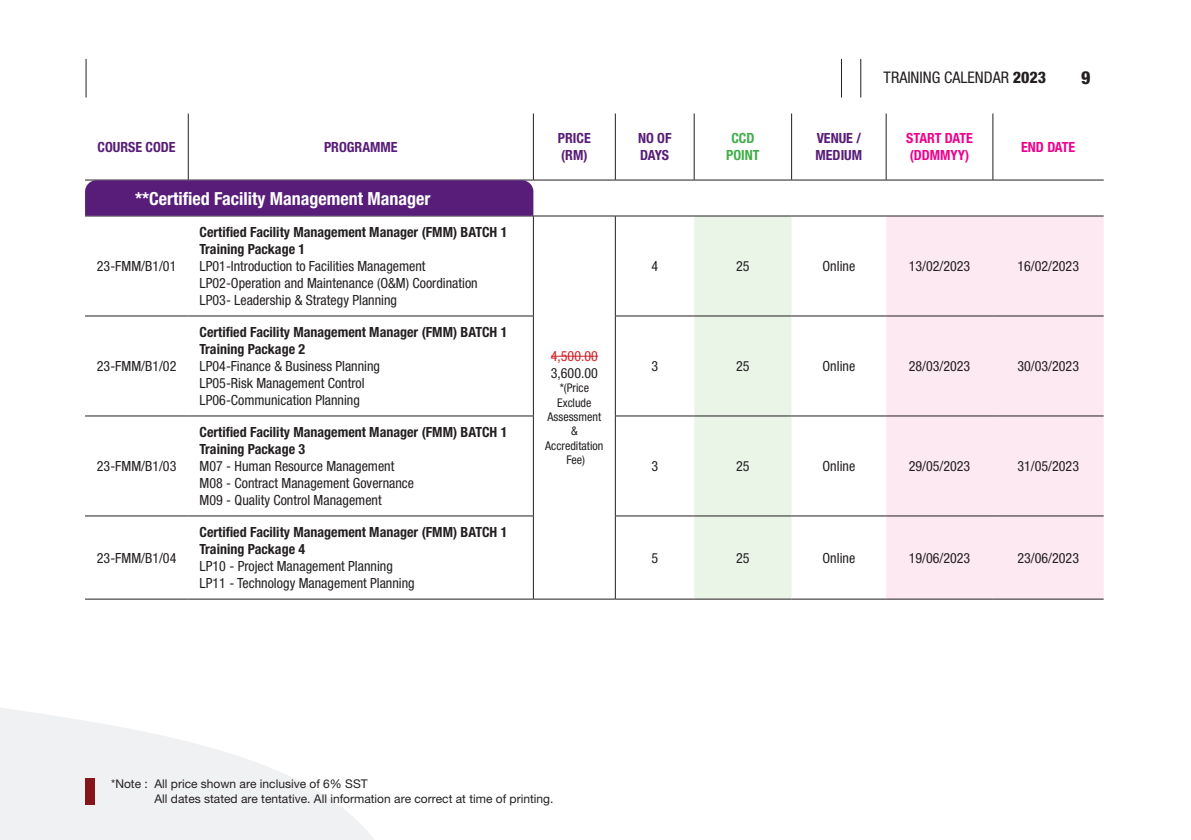
<style>
.page{position:relative;width:1191px;height:840px;background:#fff}
.page>*{position:absolute;margin:0;border:0;box-sizing:border-box;transform-origin:0 0}
.t1{font:700 condensed 18px "Helvetica Neue LT Std";color:#fff}
.t2{font:800 condensed 18px "Helvetica Neue LT Std";color:#231f20}
.t3{font:condensed 16px "Helvetica Neue LT Std";color:#231f20}
.t4{font:condensed 14px/16.8px "Helvetica Neue LT Std";color:#231f20}
.t5{font:700 condensed 14px/16.8px "Helvetica Neue LT Std";color:#571d79}
.t6{font:700 condensed 14px/16.8px "Helvetica Neue LT Std";color:#ed028c}
.t7{font:700 condensed 14px "Helvetica Neue LT Std";color:#40ae49}
.t8{font:condensed 14px "Helvetica Neue LT Std";color:#d1232a}
.t9{font:12px "Helvetica Neue LT Pro";color:#231f20}
.t10{font:condensed 12px/14.4px "Helvetica Neue LT Std";color:#231f20}
.s1{font-weight:800}
.s2{font-weight:700}
</style>
<div class="page">
<svg style="left:0;top:416px;width:472px;height:423px"></svg>
<div style="left:85px;top:778px;width:10px;height:26px;background:#851518"></div>
<div style="left:694px;top:216px;width:97px;height:382px;background:#eaf4e7"></div>
<div style="left:886px;top:216px;width:217px;height:382px;background:#fce9f1"></div>
<svg style="left:85px;top:316px;width:801px;height:100px"></svg>
<hr style="left:533px;top:215px;width:82px;height:1px;background:#231f20">
<hr style="left:533px;top:216px;width:1px;height:99px;background:#231f20">
<hr style="left:615px;top:216px;width:1px;height:99px;background:#231f20">
<hr style="left:85px;top:315px;width:103px;height:1px;background:#231f20">
<hr style="left:188px;top:315px;width:345px;height:1px;background:#231f20">
<hr style="left:533px;top:316px;width:1px;height:99px;background:#231f20">
<hr style="left:615px;top:315px;width:79px;height:1px;background:#231f20">
<hr style="left:615px;top:316px;width:1px;height:99px;background:#231f20">
<hr style="left:694px;top:315px;width:97px;height:1px;background:#231f20">
<hr style="left:791px;top:315px;width:95px;height:1px;background:#231f20">
<hr style="left:886px;top:315px;width:107px;height:1px;background:#231f20">
<hr style="left:993px;top:315px;width:110px;height:1px;background:#231f20">
<hr style="left:85px;top:415px;width:103px;height:1px;background:#231f20">
<hr style="left:188px;top:415px;width:345px;height:1px;background:#231f20">
<hr style="left:533px;top:416px;width:1px;height:99px;background:#231f20">
<hr style="left:615px;top:415px;width:79px;height:1px;background:#231f20">
<hr style="left:615px;top:416px;width:1px;height:99px;background:#231f20">
<hr style="left:694px;top:415px;width:97px;height:1px;background:#231f20">
<hr style="left:791px;top:415px;width:95px;height:1px;background:#231f20">
<hr style="left:886px;top:415px;width:107px;height:1px;background:#231f20">
<hr style="left:993px;top:415px;width:110px;height:1px;background:#231f20">
<hr style="left:533px;top:516px;width:1px;height:82px;background:#231f20">
<hr style="left:615px;top:516px;width:1px;height:82px;background:#231f20">
<hr style="left:85px;top:598px;width:103px;height:1px;background:#231f20">
<hr style="left:188px;top:598px;width:345px;height:1px;background:#231f20">
<hr style="left:533px;top:598px;width:82px;height:1px;background:#231f20">
<hr style="left:615px;top:598px;width:79px;height:1px;background:#231f20">
<hr style="left:694px;top:598px;width:97px;height:1px;background:#231f20">
<hr style="left:791px;top:598px;width:95px;height:1px;background:#231f20">
<hr style="left:886px;top:598px;width:107px;height:1px;background:#231f20">
<hr style="left:993px;top:598px;width:110px;height:1px;background:#231f20">
<hr style="left:188px;top:113px;width:1px;height:67px;background:#231f20">
<hr style="left:533px;top:113px;width:1px;height:67px;background:#231f20">
<hr style="left:615px;top:113px;width:1px;height:67px;background:#231f20">
<hr style="left:694px;top:113px;width:1px;height:67px;background:#231f20">
<hr style="left:791px;top:113px;width:1px;height:67px;background:#231f20">
<hr style="left:885px;top:113px;width:1px;height:67px;background:#231f20">
<hr style="left:992px;top:113px;width:1px;height:67px;background:#231f20">
<hr style="left:533px;top:180px;width:82px;height:1px;background:#231f20">
<hr style="left:615px;top:180px;width:79px;height:1px;background:#231f20">
<hr style="left:694px;top:180px;width:97px;height:1px;background:#231f20">
<hr style="left:791px;top:180px;width:95px;height:1px;background:#231f20">
<hr style="left:886px;top:180px;width:107px;height:1px;background:#231f20">
<hr style="left:993px;top:180px;width:110px;height:1px;background:#231f20">
<hr style="left:615px;top:215px;width:79px;height:1px;background:#231f20">
<hr style="left:694px;top:215px;width:97px;height:1px;background:#231f20">
<hr style="left:791px;top:215px;width:95px;height:1px;background:#231f20">
<hr style="left:886px;top:215px;width:107px;height:1px;background:#231f20">
<hr style="left:993px;top:215px;width:110px;height:1px;background:#231f20">
<hr style="left:85px;top:515px;width:103px;height:1px;background:#231f20">
<hr style="left:188px;top:515px;width:345px;height:1px;background:#231f20">
<hr style="left:615px;top:515px;width:79px;height:1px;background:#231f20">
<hr style="left:694px;top:515px;width:97px;height:1px;background:#231f20">
<hr style="left:791px;top:515px;width:95px;height:1px;background:#231f20">
<hr style="left:886px;top:515px;width:107px;height:1px;background:#231f20">
<hr style="left:993px;top:515px;width:110px;height:1px;background:#231f20">
<svg style="left:85px;top:180px;width:448px;height:36px;background:#59227a"></svg>
<div style="left:135px;top:186px;width:371px;height:25px;background:#571d79"></div>
<hr style="left:551px;top:355px;width:47px;height:1px;background:#d1232a">
<hr style="left:860px;top:59px;width:1px;height:38px;background:#231f20">
<hr style="left:841px;top:59px;width:1px;height:38px;background:#231f20">
<hr style="left:86px;top:59px;width:1px;height:38px;background:#231f20">
<p class="t5" style="left:98px;top:138px;width:80px">COURSE CODE</p>
<p class="t5" style="left:324px;top:138px;width:75px">PROGRAMME</p>
<p class="t5" style="left:558px;top:130px;width:34px">PRICE (RM)</p>
<p class="t5" style="left:638px;top:130px;width:35px">NO OF<br>DAYS</p>
<p class="t7" style="left:731px;top:130px;width:25px">CCD</p>
<p class="t7" style="left:726px;top:147px;width:35px">POINT</p>
<p class="t1" style="left:135px;top:187px;width:297px">**Certified Facility Management Manager</p>
<p class="t3" style="left:883px;top:68px;width:164px">TRAINING CALENDAR <span class="s1">2023</span></p>
<p class="t2" style="left:1081px;top:66px;width:11px">9</p>
<p class="t5" style="left:815px;top:130px;width:48px">VENUE /<br>MEDIUM</p>
<p class="t6" style="left:906px;top:130px;width:68px">START DATE (DDMMYY)</p>
<p class="t6" style="left:1021px;top:138px;width:56px">END DATE</p>
<p class="t4" style="left:97px;top:257px;width:81px">23-FMM/B1/01</p>
<p class="t4" style="left:200px;top:224px;width:309px"><span class="s2">Certified Facility Management Manager (FMM) BATCH 1<br>Training Package 1<br></span>LP01-Introduction to Facilities Management LP02-Operation and Maintenance (O&amp;M) Coordination LP03- Leadership &amp; Strategy Planning</p>
<p class="t4" style="left:651px;top:257px;width:8px">4</p>
<p class="t4" style="left:736px;top:257px;width:15px">25</p>
<p class="t4" style="left:822px;top:257px;width:34px">Online</p>
<p class="t4" style="left:908px;top:257px;width:63px">13/02/2023</p>
<p class="t4" style="left:1017px;top:257px;width:63px">16/02/2023</p>
<p class="t4" style="left:97px;top:357px;width:81px">23-FMM/B1/02</p>
<p class="t4" style="left:97px;top:457px;width:81px">23-FMM/B1/03</p>
<p class="t4" style="left:200px;top:324px;width:309px"><span class="s2">Certified Facility Management Manager (FMM) BATCH 1<br>Training Package 2<br></span>LP04-Finance &amp; Business Planning<br>LP05-Risk Management Control<br>LP06-Communication Planning</p>
<p class="t4" style="left:200px;top:423px;width:309px"><span class="s2">Certified Facility Management Manager (FMM) BATCH 1<br>Training Package 3<br></span>M07 - Human Resource Management<br>M08 - Contract Management Governance<br>M09 - Quality Control Management</p>
<p class="t8" style="left:551px;top:347px;width:49px">4,500.00</p>
<p class="t4" style="left:551px;top:364px;width:49px">3,600.00</p>
<p class="t10" style="left:557px;top:380px;width:36px">*(Price<br>Exclude</p>
<p class="t10" style="left:545px;top:409px;width:60px;text-align:center">Assessment &amp;<br>Accreditation</p>
<p class="t10" style="left:566px;top:452px;width:20px">Fee)</p>
<p class="t4" style="left:651px;top:357px;width:8px">3</p>
<p class="t4" style="left:736px;top:357px;width:15px">25</p>
<p class="t4" style="left:822px;top:357px;width:34px">Online</p>
<p class="t4" style="left:908px;top:357px;width:63px">28/03/2023</p>
<p class="t4" style="left:1017px;top:357px;width:63px">30/03/2023</p>
<p class="t4" style="left:651px;top:457px;width:8px">3</p>
<p class="t4" style="left:736px;top:457px;width:15px">25</p>
<p class="t4" style="left:822px;top:457px;width:34px">Online</p>
<p class="t4" style="left:908px;top:457px;width:63px">29/05/2023</p>
<p class="t4" style="left:1017px;top:457px;width:63px">31/05/2023</p>
<p class="t4" style="left:97px;top:548px;width:81px">23-FMM/B1/04</p>
<p class="t4" style="left:200px;top:523px;width:309px"><span class="s2">Certified Facility Management Manager (FMM) BATCH 1<br>Training Package 4<br></span>LP10 - Project Management Planning<br>LP11 - Technology Management Planning</p>
<p class="t4" style="left:651px;top:548px;width:8px">5</p>
<p class="t4" style="left:736px;top:548px;width:15px">25</p>
<p class="t4" style="left:822px;top:548px;width:34px">Online</p>
<p class="t4" style="left:908px;top:548px;width:63px">19/06/2023</p>
<p class="t4" style="left:1017px;top:548px;width:63px">23/06/2023</p>
<p class="t9" style="left:111px;top:776px;width:258px">*Note : All price shown are inclusive of 6% SST</p>
<p class="t9" style="left:154px;top:790px;width:400px">All dates stated are tentative. All information are correct at time of printing.</p>
</div>
